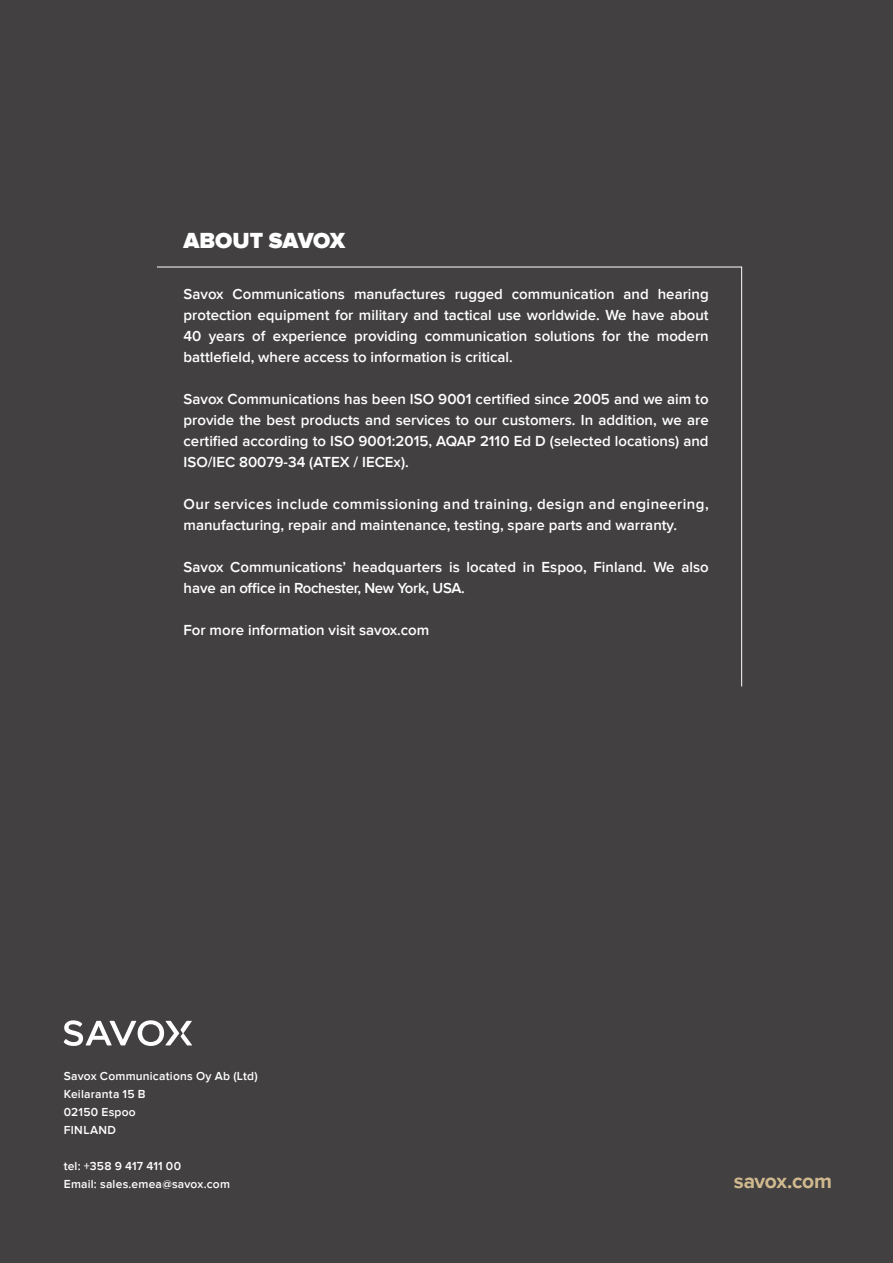
<style>
.page{position:relative;width:893px;height:1263px;background:#424041}
.page>*{position:absolute;margin:0;border:0;box-sizing:border-box;transform-origin:0 0}
.t1{font:900 22.5px "Proxima Nova";color:#fff}
.t2{font:700 21px "Proxima Nova";letter-spacing:-.02em;color:#d0b98e}
.t3{font:600 15px/21px "Proxima Nova";color:#fff;text-align:justify}
.t4{font:600 15px/21px "Proxima Nova";letter-spacing:.03em;color:#fff}
.t5{font:600 12px/18px "Proxima Nova";letter-spacing:.02em;color:#fff}
</style>
<div class="page">
<svg style="left:157px;top:266px;width:585px;height:421px"></svg>
<svg style="left:64px;top:1020px;width:128px;height:26px"></svg>
<h1 class="t1" style="left:184px;top:228px;width:163px">ABOUT SAVOX</h1>
<p class="t3" style="left:184px;top:284px;width:527px">Savox Communications manufactures rugged communication and hearing protection equipment for military and tactical use worldwide. We have about 40 years of experience providing communication solutions for the modern battlefield, where access to information is critical.</p>
<p class="t3" style="left:184px;top:389px;width:527px">Savox Communications has been ISO 9001 certified since 2005 and we aim to provide the best products and services to our customers. In addition, we are certified according to ISO 9001:2015, AQAP 2110 Ed D (selected locations) and ISO/IEC 80079-34 (ATEX / IECEx).</p>
<p class="t4" style="left:184px;top:494px;width:527px">Our services include commissioning and training, design and engineering, manufacturing, repair and maintenance, testing, spare parts and warranty.</p>
<p class="t3" style="left:184px;top:557px;width:527px">Savox Communications’ headquarters is located in Espoo, Finland. We also have an office in Rochester, New York, USA.</p>
<p class="t3" style="left:184px;top:620px;width:247px">For more information visit savox.com</p>
<p class="t5" style="left:64px;top:1067px;width:195px">Savox Communications Oy Ab (Ltd)<br>Keilaranta 15 B<br>02150 Espoo<br>FINLAND</p>
<p class="t5" style="left:64px;top:1157px;width:168px">tel: +358 9 417 411 00<br>Email: sales.emea@savox.com</p>
<h2 class="t2" style="left:734px;top:1169px;width:100px">savox.com</h2>
</div>
